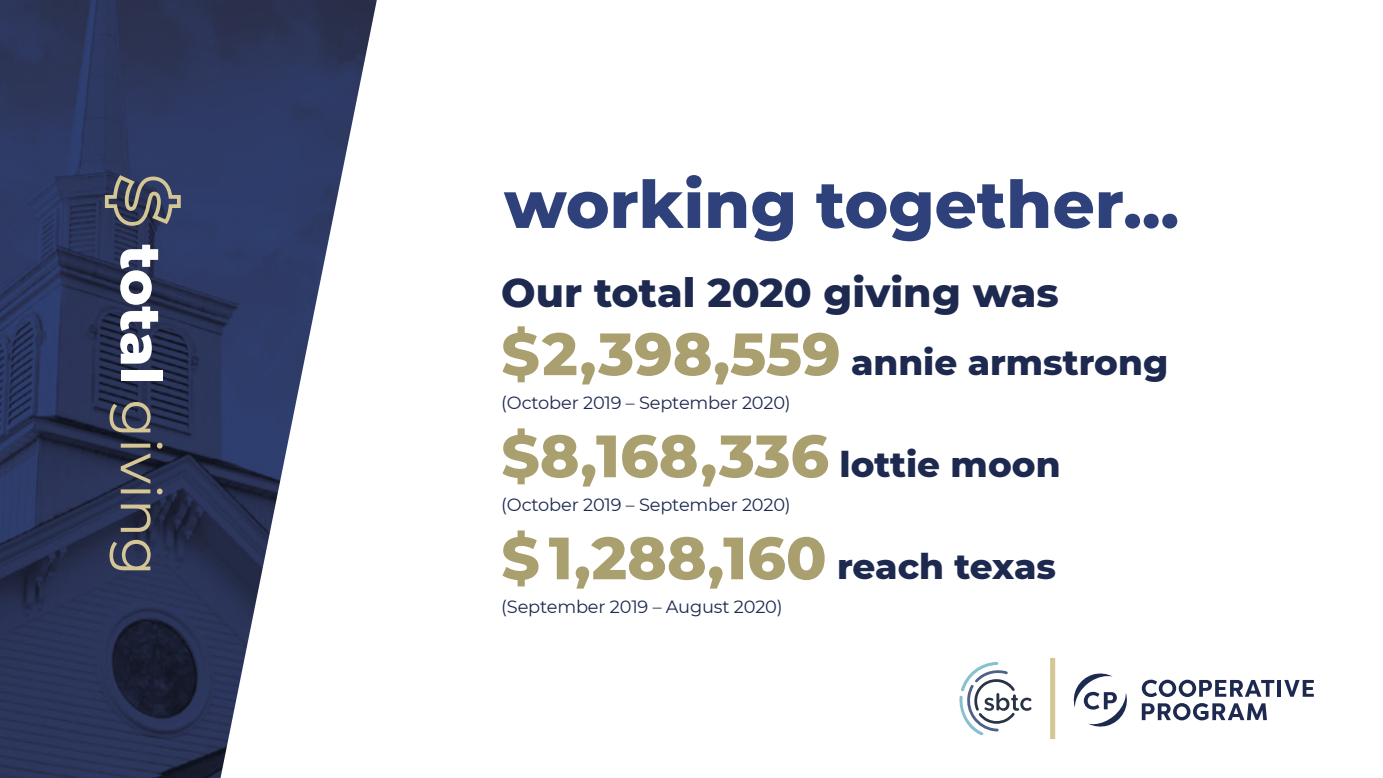
<style>
.page{position:relative;width:1383px;height:778px;background:#fff}
.page>*{position:absolute;margin:0;border:0;box-sizing:border-box;transform-origin:0 0}
.t1{font:800 65.7px "Montserrat";color:#2e417b}
.t2{font:800 59.4px "Montserrat";color:#aa9f6e}
.t3{font:56.4px "Montserrat";color:#d5c695}
.t4{font:800 40.8px "Montserrat";color:#1e2950}
.t5{font:800 35.7px "Montserrat";color:#1e2950}
.t6{font:17.7px "Montserrat";letter-spacing:-.01em;color:#1e2950}
.s1{font-weight:800;color:#fff}
</style>
<div class="page">
<svg style="left:959px;top:662px;width:72px;height:73px"></svg>
<svg style="left:1073px;top:673px;width:54px;height:54px"></svg>
<hr style="left:1277px;top:680px;width:4px;height:16px;background:#1e2950">
<svg style="left:1284px;top:680px;width:29px;height:16px"></svg>
<svg style="left:1141px;top:679px;width:133px;height:18px"></svg>
<svg style="left:1141px;top:703px;width:125px;height:17px"></svg>
<div style="left:1050px;top:658px;width:5px;height:81px;background:#d5c695"></div>
<img style="left:0;top:0;width:377px;height:778px">
<svg style="left:103px;top:173px;width:80px;height:55px;background:#565a69"></svg>
<h3 class="t3" style="left:180px;top:244px;width:333px;rotate:90deg"><span class="s1">total</span> giving</h3>
<h1 class="t1" style="left:504px;top:156px;width:676px">working together...</h1>
<h3 class="t4" style="left:501px;top:263px;width:559px">Our total 2020 giving was</h3>
<h3 class="t5" style="left:851px;top:336px;width:319px">annie armstrong</h3>
<h2 class="t2" style="left:501px;top:310px;width:341px">$2,398,559</h2>
<p class="t6" style="left:501px;top:391px;width:291px">(October 2019 – September 2020(</p>
<h2 class="t2" style="left:501px;top:412px;width:329px">$8,168,336</h2>
<p class="t6" style="left:501px;top:493px;width:291px">(October 2019 – September 2020(</p>
<h2 class="t2" style="left:501px;top:514px;width:327px">$1,288,160</h2>
<p class="t6" style="left:501px;top:595px;width:283px">(September 2019 – August 2020(</p>
<h3 class="t5" style="left:839px;top:438px;width:222px">lottie moon</h3>
<h3 class="t5" style="left:837px;top:540px;width:220px">reach texas</h3>
</div>
